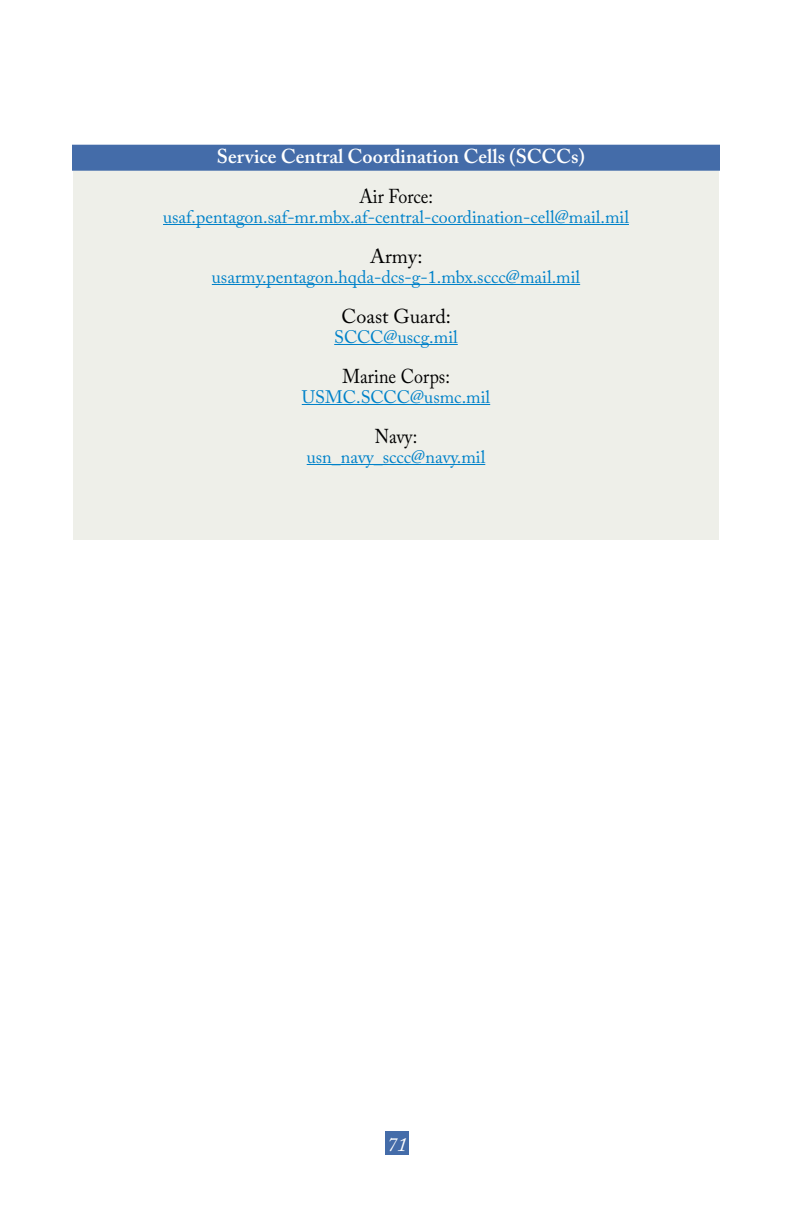
<style>
.page{position:relative;width:792px;height:1224px;background:#fff}
.page>*{position:absolute;margin:0;border:0;box-sizing:border-box;transform-origin:0 0}
.annex_links{font:600 20px "Adobe Caslon Pro";color:#fff}
.resource_links{font:20px "Adobe Caslon Pro";color:#000;scale:.9 1}
.resource_links-2{font:20px "Adobe Caslon Pro";color:#000}
.t1{font:italic 20px "Adobe Caslon Pro";color:#fff}
.website_on_AnnexD{font:18px "Adobe Caslon Pro";color:#0082c9}
</style>
<div class="page">
<div style="left:73px;top:148px;width:646px;height:392px;background:#eeefe9"></div>
<div style="left:385px;top:1131px;width:24px;height:24px;background:#446ca9"></div>
<div style="left:72px;top:145px;width:648px;height:26px;background:#446ca9"></div>
<hr style="left:163px;top:224px;width:466px;height:1px;background:#0082c9">
<hr style="left:212px;top:284px;width:368px;height:1px;background:#0082c9">
<hr style="left:334px;top:344px;width:124px;height:1px;background:#0082c9">
<hr style="left:302px;top:404px;width:188px;height:1px;background:#0082c9">
<hr style="left:307px;top:464px;width:178px;height:1px;background:#0082c9">
<p class="annex_links" style="left:217px;top:144px;width:370px">Service Central Coordination Cells (SCCCs)</p>
<p class="resource_links" style="left:360px;top:184px;width:83px">Air Force:</p>
<p class="website_on_AnnexD" style="left:163px;top:206px;width:467px">usaf.pentagon.saf-mr.mbx.af-central-coordination-cell@mail.mil</p>
<p class="resource_links-2" style="left:370px;top:244px;width:54px">Army:</p>
<p class="website_on_AnnexD" style="left:212px;top:266px;width:370px">usarmy.pentagon.hqda-dcs-g-1.mbx.sccc@mail.mil</p>
<p class="resource_links-2" style="left:342px;top:304px;width:111px">Coast Guard:</p>
<p class="website_on_AnnexD" style="left:334px;top:326px;width:125px">SCCC@uscg.mil</p>
<p class="resource_links" style="left:343px;top:364px;width:121px">Marine Corps:</p>
<p class="website_on_AnnexD" style="left:302px;top:386px;width:190px">USMC.SCCC@usmc.mil</p>
<p class="resource_links" style="left:375px;top:424px;width:49px">Navy:</p>
<p class="website_on_AnnexD" style="left:307px;top:446px;width:180px">usn_navy_sccc@navy.mil</p>
<p class="t1" style="left:387px;top:1132px;width:21px">71</p>
</div>
